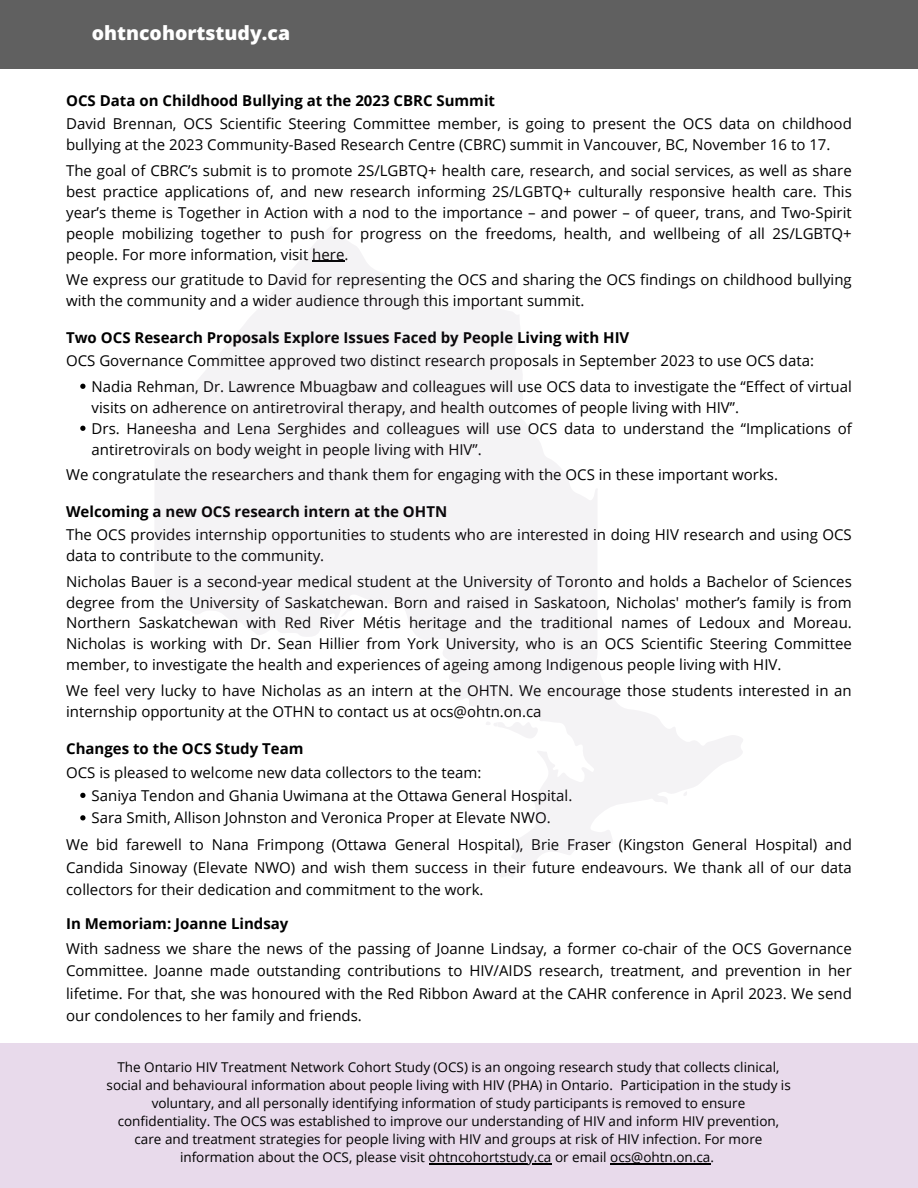
<style>
.page{position:relative;width:918px;height:1188px;background:#fff}
.page>*{position:absolute;margin:0;border:0;box-sizing:border-box;transform-origin:0 0}
.t1{font:800 19.5px "Open Sans";color:#fff}
.t2{font:15px/21px "Open Sans";color:#000}
.t3{font:700 15px "Open Sans";color:#000}
.t4{font:13.5px/18px "Open Sans";color:#000;text-align:center}
</style>
<div class="page">
<div style="left:0;top:0;width:918px;height:68px;background:#606060"></div>
<div style="left:0;top:1044px;width:918px;height:144px;background:#e8daeb"></div>
<svg style="left:80px;top:384px;width:6px;height:5px"></svg>
<svg style="left:80px;top:426px;width:6px;height:5px"></svg>
<svg style="left:80px;top:793px;width:6px;height:5px"></svg>
<svg style="left:80px;top:815px;width:6px;height:5px"></svg>
<svg style="left:155px;top:226px;width:588px;height:652px"></svg>
<svg style="left:356px;top:601px;width:11px;height:6px"></svg>
<svg style="left:469px;top:708px;width:6px;height:9px"></svg>
<svg style="left:417px;top:645px;width:7px;height:5px"></svg>
<svg style="left:340px;top:610px;width:8px;height:7px"></svg>
<svg style="left:486px;top:721px;width:53px;height:19px"></svg>
<svg style="left:683px;top:791px;width:5px;height:6px"></svg>
<hr style="left:429px;top:1163px;width:123px;height:1px;background:#000">
<hr style="left:610px;top:1163px;width:100px;height:1px;background:#000">
<p class="t1" style="left:92px;top:19px;width:200px">ohtncohortstudy.ca</p>
<p class="t3" style="left:66px;top:90px;width:431px">OCS Data on Childhood Bullying at the 2023 CBRC Summit</p>
<p class="t2" style="left:66px;top:113px;width:787px">David Brennan, OCS Scientific Steering Committee member, is going to present the OCS data on childhood bullying at the 2023 Community-Based Research Centre (CBRC) summit in Vancouver, BC, November 16 to 17.</p>
<p class="t2" style="left:66px;top:159px;width:787px;text-align:justify">The goal of CBRC’s submit is to promote 2S/LGBTQ+ health care, research, and social services, as well as share best practice applications of, and new research informing 2S/LGBTQ+ culturally responsive health care. This year’s theme is Together in Action with a nod to the importance – and power – of queer, trans, and Two-Spirit people mobilizing together to push for progress on the freedoms, health, and wellbeing of all 2S/LGBTQ+ people. For more information, visit here.</p>
<p class="t2" style="left:66px;top:268px;width:787px">We express our gratitude to David for representing the OCS and sharing the OCS findings on childhood bullying with the community and a wider audience through this important summit.</p>
<p class="t3" style="left:66px;top:327px;width:565px">Two OCS Research Proposals Explore Issues Faced by People Living with HIV</p>
<p class="t2" style="left:66px;top:350px;width:749px">OCS Governance Committee approved two distinct research proposals in September 2023 to use OCS data:</p>
<p class="t2" style="left:92px;top:375px;width:762px">Nadia Rehman, Dr. Lawrence Mbuagbaw and colleagues will use OCS data to investigate the “Effect of virtual visits on adherence on antiretroviral therapy, and health outcomes of people living with HIV”.</p>
<p class="t2" style="left:92px;top:417px;width:762px">Drs. Haneesha and Lena Serghides and colleagues will use OCS data to understand the “Implications of antiretrovirals on body weight in people living with HIV”.</p>
<p class="t2" style="left:66px;top:463px;width:713px">We congratulate the researchers and thank them for engaging with the OCS in these important works.</p>
<p class="t3" style="left:66px;top:501px;width:383px">Welcoming a new OCS research intern at the OHTN</p>
<p class="t2" style="left:66px;top:524px;width:787px">The OCS provides internship opportunities to students who are interested in doing HIV research and using OCS data to contribute to the community.</p>
<p class="t2" style="left:66px;top:570px;width:787px;text-align:justify">Nicholas Bauer is a second-year medical student at the University of Toronto and holds a Bachelor of Sciences degree from the University of Saskatchewan. Born and raised in Saskatoon, Nicholas' mother’s family is from Northern Saskatchewan with Red River Métis heritage and the traditional names of Ledoux and Moreau.<br>Nicholas is working with Dr. Sean Hillier from York University, who is an OCS Scientific Steering Committee member, to investigate the health and experiences of ageing among Indigenous people living with HIV.</p>
<p class="t2" style="left:66px;top:679px;width:787px">We feel very lucky to have Nicholas as an intern at the OHTN. We encourage those students interested in an internship opportunity at the OTHN to contact us at ocs@ohtn.on.ca</p>
<p class="t3" style="left:66px;top:738px;width:239px">Changes to the OCS Study Team</p>
<p class="t2" style="left:66px;top:762px;width:417px">OCS is pleased to welcome new data collectors to the team:</p>
<p class="t2" style="left:92px;top:784px;width:482px">Saniya Tendon and Ghania Uwimana at the Ottawa General Hospital.</p>
<p class="t2" style="left:92px;top:807px;width:461px">Sara Smith, Allison Johnston and Veronica Proper at Elevate NWO.</p>
<p class="t2" style="left:66px;top:833px;width:787px;line-height:22.5px;text-align:justify">We bid farewell to Nana Frimpong (Ottawa General Hospital), Brie Fraser (Kingston General Hospital) and Candida Sinoway (Elevate NWO) and wish them success in their future endeavours. We thank all of our data collectors for their dedication and commitment to the work.</p>
<p class="t3" style="left:66px;top:913px;width:224px">In Memoriam: Joanne Lindsay</p>
<p class="t2" style="left:66px;top:937px;width:787px;line-height:22.5px;text-align:justify">With sadness we share the news of the passing of Joanne Lindsay, a former co-chair of the OCS Governance Committee. Joanne made outstanding contributions to HIV/AIDS research, treatment, and prevention in her lifetime. For that, she was honoured with the Red Ribbon Award at the CAHR conference in April 2023. We send our condolences to her family and friends.</p>
<p class="t4" style="left:107px;top:1058px;width:686px">The Ontario HIV Treatment Network Cohort Study (OCS) is an ongoing research study that collects clinical, social and behavioural information about people living with HIV (PHA) in Ontario. Participation in the study is voluntary, and all personally identifying information of study participants is removed to ensure confidentiality. The OCS was established to improve our understanding of HIV and inform HIV prevention, care and treatment strategies for people living with HIV and groups at risk of HIV infection. For more information about the OCS, please visit ohtncohortstudy.ca or email ocs@ohtn.on.ca.</p>
</div>
